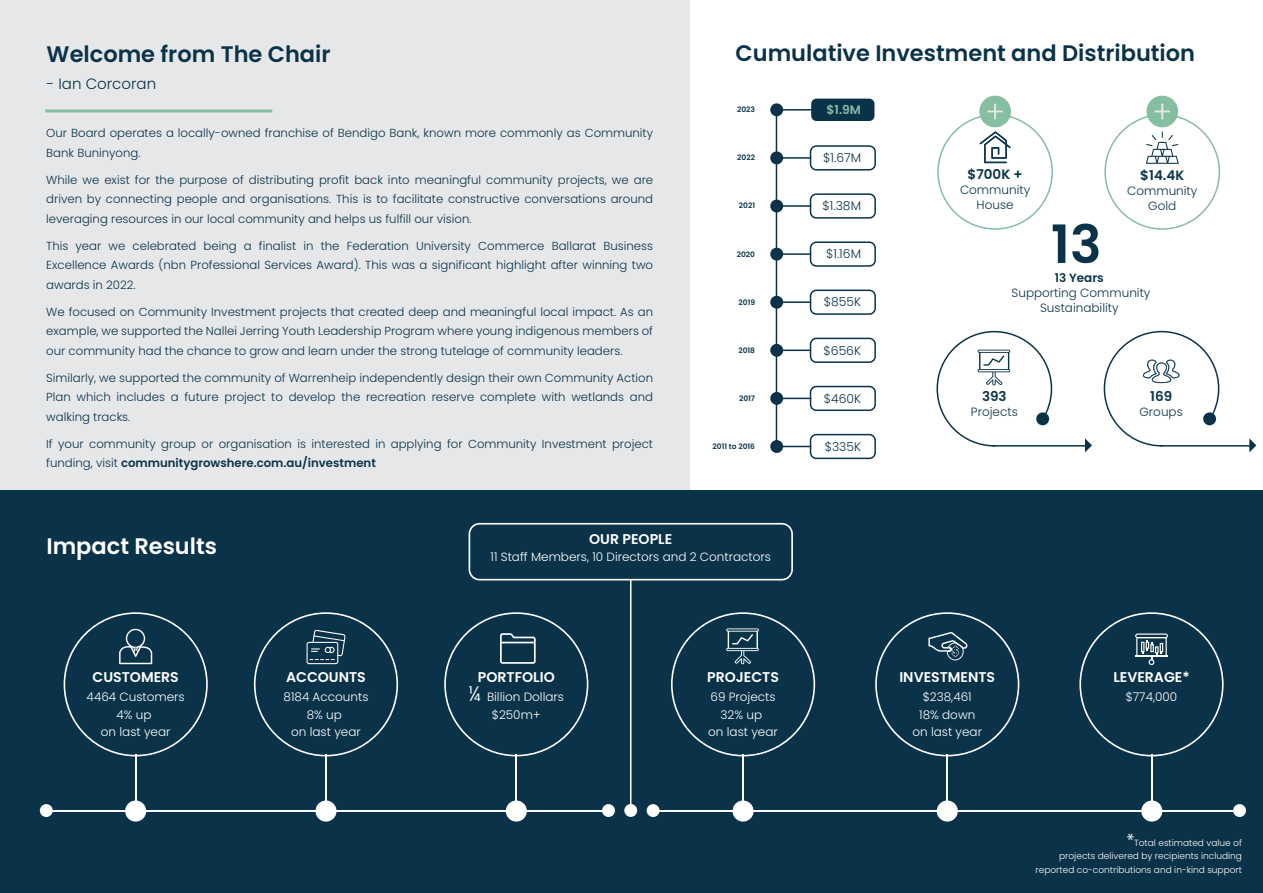
<style>
.page{position:relative;width:1263px;height:893px;background:#fff}
.page>*{position:absolute;margin:0;border:0;box-sizing:border-box;transform-origin:0 0}
.t1{font:600 22.5px "Poppins";color:#0a3349}
.t2{font:600 22.5px "Poppins";color:#fff}
.t3{font:300 15px "Poppins";color:#0a3349}
.t4{font:600 14.1px "Poppins";color:#fff}
.t5{font:600 13.5px "Poppins";color:#0a3349}
.t6{font:300 12.3px "Poppins";color:#0a3349}
.t7{font:600 12.3px "Poppins";color:#85bea3}
.t8{font:300 12px/17.7px "Poppins";color:#fff;text-align:center}
.t9{font:300 12px/15px "Poppins";color:#0a3349;text-align:center}
.t10{font:600 12px "Poppins";color:#0a3349}
.t11{font:300 11.7px/19.5px "Poppins";color:#0a3349;text-align:justify}
.t12{font:300 9px/13.5px "Poppins";color:#fff;text-align:right}
.t13{font:600 7.5px "Poppins";color:#0a3349}
.s1{font-weight:600}
.s2{font-size:21px}
.s3{font-family:"Myriad Pro";font-weight:400;font-size:18px}
</style>
<div class="page">
<div style="left:0;top:0;width:689px;height:893px;background:#e6e7e9"></div>
<div style="left:0;top:490px;width:1263px;height:403px;background:#0a3349"></div>
<hr style="left:45px;top:109px;width:227px;height:3px;background:#85bea3">
<hr style="left:46px;top:810px;width:1193px;height:1px;background:#fff">
<hr style="left:135px;top:754px;width:1px;height:57px;background:#fff">
<div style="left:125px;top:800px;width:21px;height:22px;background:#fff;border-radius:50%"></div>
<svg style="left:64px;top:612px;width:144px;height:144px"></svg>
<div style="left:609px;top:771px;width:44px;height:79px;background:#0a3349"></div>
<hr style="left:325px;top:754px;width:2px;height:57px;background:#fff">
<div style="left:315px;top:800px;width:21px;height:22px;background:#fff;border-radius:50%"></div>
<svg style="left:254px;top:612px;width:144px;height:144px"></svg>
<hr style="left:516px;top:754px;width:1px;height:57px;background:#fff">
<div style="left:506px;top:800px;width:21px;height:22px;background:#fff;border-radius:50%"></div>
<svg style="left:444px;top:612px;width:144px;height:144px"></svg>
<hr style="left:742px;top:754px;width:2px;height:57px;background:#fff">
<div style="left:732px;top:800px;width:21px;height:22px;background:#fff;border-radius:50%"></div>
<svg style="left:671px;top:612px;width:144px;height:144px"></svg>
<hr style="left:946px;top:754px;width:2px;height:57px;background:#fff">
<div style="left:937px;top:800px;width:21px;height:22px;background:#fff;border-radius:50%"></div>
<svg style="left:875px;top:612px;width:144px;height:144px"></svg>
<hr style="left:1151px;top:754px;width:1px;height:57px;background:#fff">
<div style="left:1141px;top:800px;width:21px;height:22px;background:#fff;border-radius:50%"></div>
<svg style="left:1079px;top:612px;width:144px;height:144px"></svg>
<div style="left:1233px;top:804px;width:13px;height:13px;background:#fff;border-radius:50%"></div>
<div style="left:40px;top:804px;width:13px;height:13px;background:#fff;border-radius:50%"></div>
<div style="left:602px;top:804px;width:13px;height:13px;background:#fff;border-radius:50%"></div>
<div style="left:647px;top:804px;width:12px;height:13px;background:#fff;border-radius:50%"></div>
<hr style="left:776px;top:109px;width:1px;height:338px;background:#0a3349">
<div style="left:810px;top:434px;width:66px;height:25px;border:2px solid #0a3349;border-radius:6px"></div>
<hr style="left:779px;top:446px;width:32px;height:1px;background:#0a3349">
<div style="left:770px;top:440px;width:13px;height:13px;background:#0a3349;border-radius:50%"></div>
<div style="left:810px;top:386px;width:66px;height:25px;border:2px solid #0a3349;border-radius:6px"></div>
<hr style="left:779px;top:398px;width:32px;height:1px;background:#0a3349">
<div style="left:770px;top:392px;width:13px;height:13px;background:#0a3349;border-radius:50%"></div>
<div style="left:810px;top:338px;width:66px;height:25px;border:2px solid #0a3349;border-radius:6px"></div>
<hr style="left:779px;top:350px;width:32px;height:1px;background:#0a3349">
<div style="left:770px;top:344px;width:13px;height:13px;background:#0a3349;border-radius:50%"></div>
<div style="left:810px;top:290px;width:66px;height:25px;border:2px solid #0a3349;border-radius:6px"></div>
<hr style="left:779px;top:301px;width:32px;height:2px;background:#0a3349">
<div style="left:770px;top:296px;width:13px;height:13px;background:#0a3349;border-radius:50%"></div>
<div style="left:810px;top:241px;width:66px;height:26px;border:2px solid #0a3349;border-radius:6px"></div>
<hr style="left:779px;top:253px;width:32px;height:2px;background:#0a3349">
<div style="left:770px;top:248px;width:13px;height:13px;background:#0a3349;border-radius:50%"></div>
<div style="left:810px;top:193px;width:66px;height:26px;border:2px solid #0a3349;border-radius:6px"></div>
<hr style="left:779px;top:205px;width:32px;height:2px;background:#0a3349">
<div style="left:770px;top:200px;width:13px;height:12px;background:#0a3349;border-radius:50%"></div>
<div style="left:810px;top:145px;width:66px;height:26px;border:2px solid #0a3349;border-radius:6px"></div>
<hr style="left:779px;top:157px;width:32px;height:2px;background:#0a3349">
<div style="left:770px;top:151px;width:13px;height:13px;background:#0a3349;border-radius:50%"></div>
<div style="left:810px;top:98px;width:65px;height:24px;background:#0a3349;border-radius:6px"></div>
<div style="left:810px;top:97px;width:66px;height:25px;border:1px solid #fff;border-radius:6px"></div>
<div style="left:770px;top:103px;width:13px;height:13px;background:#0a3349;border-radius:50%"></div>
<div style="left:979px;top:96px;width:32px;height:31px;background:#85bea0;border-radius:50%"></div>
<div style="left:1146px;top:96px;width:32px;height:31px;background:#85bea0;border-radius:50%"></div>
<svg style="left:1104px;top:104px;width:116px;height:126px"></svg>
<hr style="left:776px;top:109px;width:43px;height:2px;background:#0a3349">
<svg style="left:936px;top:330px;width:156px;height:122px"></svg>
<svg style="left:1103px;top:330px;width:153px;height:122px"></svg>
<hr style="left:630px;top:580px;width:1px;height:230px;background:#fff">
<div style="left:469px;top:523px;width:324px;height:57px;border:2px solid #fff;border-radius:10px"></div>
<div style="left:624px;top:804px;width:13px;height:13px;background:#fff;border-radius:50%"></div>
<svg style="left:937px;top:104px;width:128px;height:159px"></svg>
<svg style="left:1072px;top:224px;width:26px;height:39px"></svg>
<h1 class="t1" style="left:47px;top:41px;width:285px">Welcome from The Chair</h1>
<p class="t3" style="left:47px;top:75px;width:111px">- Ian Corcoran</p>
<p class="t11" style="left:46px;top:123px;width:608px">Our Board operates a locally-owned franchise of Bendigo Bank, known more commonly as Community<br>Bank Buninyong.</p>
<p class="t11" style="left:46px;top:170px;width:608px">While we exist for the purpose of distributing profit back into meaningful community projects, we are driven by connecting people and organisations. This is to facilitate constructive conversations around leveraging resources in our local community and helps us fulfill our vision.</p>
<p class="t11" style="left:46px;top:236px;width:608px">This year we celebrated being a finalist in the Federation University Commerce Ballarat Business Excellence Awards (nbn Professional Services Award). This was a significant highlight after winning two awards in 2022.</p>
<p class="t11" style="left:46px;top:302px;width:608px">We focused on Community Investment projects that created deep and meaningful local impact. As an example, we supported the Nallei Jerring Youth Leadership Program where young indigenous members of our community had the chance to grow and learn under the strong tutelage of community leaders.</p>
<p class="t11" style="left:46px;top:368px;width:608px">Similarly, we supported the community of Warrenheip independently design their own Community Action Plan which includes a future project to develop the recreation reserve complete with wetlands and walking tracks.</p>
<p class="t11" style="left:46px;top:434px;width:608px">If your community group or organisation is interested in applying for Community Investment project funding, visit <span class="s1">communitygrowshere.com.au/investment</span></p>
<h1 class="t1" style="left:735px;top:40px;width:461px">Cumulative Investment and Distribution</h1>
<p class="t13" style="left:737px;top:105px;width:19px">2023</p>
<p class="t7" style="left:826px;top:103px;width:36px">$1.9M</p>
<p class="t13" style="left:737px;top:153px;width:19px">2022</p>
<p class="t6" style="left:823px;top:151px;width:39px">$1.67M</p>
<p class="t13" style="left:739px;top:201px;width:18px">2021</p>
<p class="t6" style="left:822px;top:199px;width:40px">$1.38M</p>
<p class="t13" style="left:737px;top:250px;width:20px">2020</p>
<p class="t6" style="left:826px;top:247px;width:36px">$1.16M</p>
<p class="t13" style="left:738px;top:298px;width:18px">2019</p>
<p class="t6" style="left:824px;top:295px;width:39px">$855K</p>
<p class="t13" style="left:738px;top:346px;width:18px">2018</p>
<p class="t6" style="left:823px;top:343px;width:39px">$656K</p>
<p class="t13" style="left:739px;top:394px;width:17px">2017</p>
<p class="t6" style="left:824px;top:391px;width:39px">$460K</p>
<p class="t13" style="left:712px;top:442px;width:44px">2011 to 2016</p>
<p class="t6" style="left:825px;top:439px;width:38px">$335K</p>
<p class="t5" style="left:968px;top:166px;width:56px">$700K +</p>
<p class="t9" style="left:960px;top:182px;width:72px">Community<br>House</p>
<p class="t5" style="left:1140px;top:168px;width:46px">$14.4K</p>
<p class="t9" style="left:1127px;top:184px;width:72px">Community<br>Gold</p>
<p class="t10" style="left:1055px;top:271px;width:50px">13 Years</p>
<p class="t9" style="left:1011px;top:285px;width:140px">Supporting Community<br>Sustainability</p>
<p class="t5" style="left:982px;top:389px;width:26px">393</p>
<p class="t9" style="left:971px;top:405px;width:48px">Projects</p>
<p class="t5" style="left:1150px;top:389px;width:23px">169</p>
<p class="t9" style="left:1139px;top:405px;width:45px">Groups</p>
<h1 class="t2" style="left:46px;top:533px;width:172px">Impact Results</h1>
<p class="t4" style="left:93px;top:669px;width:88px">CUSTOMERS</p>
<p class="t8" style="left:87px;top:688px;width:100px">4464 Customers<br>4% up<br>on last year</p>
<p class="t4" style="left:286px;top:669px;width:81px">ACCOUNTS</p>
<p class="t8" style="left:283px;top:688px;width:86px">8184 Accounts<br>8% up<br>on last year</p>
<p class="t4" style="left:589px;top:530px;width:84px">OUR PEOPLE</p>
<p class="t8" style="left:490px;top:548px;width:282px">11 Staff Members, 10 Directors and 2 Contractors</p>
<p class="t4" style="left:478px;top:669px;width:78px">PORTFOLIO</p>
<p class="t8" style="left:469px;top:688px;width:97px"><span class="s2">¼</span> Billion Dollars $250m+</p>
<p class="t4" style="left:707px;top:669px;width:73px">PROJECTS</p>
<p class="t8" style="left:708px;top:688px;width:71px">69 Projects<br>32% up<br>on last year</p>
<p class="t4" style="left:899px;top:669px;width:97px">INVESTMENTS</p>
<p class="t8" style="left:912px;top:688px;width:71px">$238,461<br>18% down on last year</p>
<p class="t4" style="left:1113px;top:669px;width:78px">LEVERAGE*</p>
<p class="t8" style="left:1126px;top:688px;width:53px">$774,000</p>
<p class="t12" style="left:1035px;top:836px;width:208px"><span class="s3">*</span>Total estimated value of<br>projects delivered by recipients including reported co-contributions and in-kind support</p>
</div>
